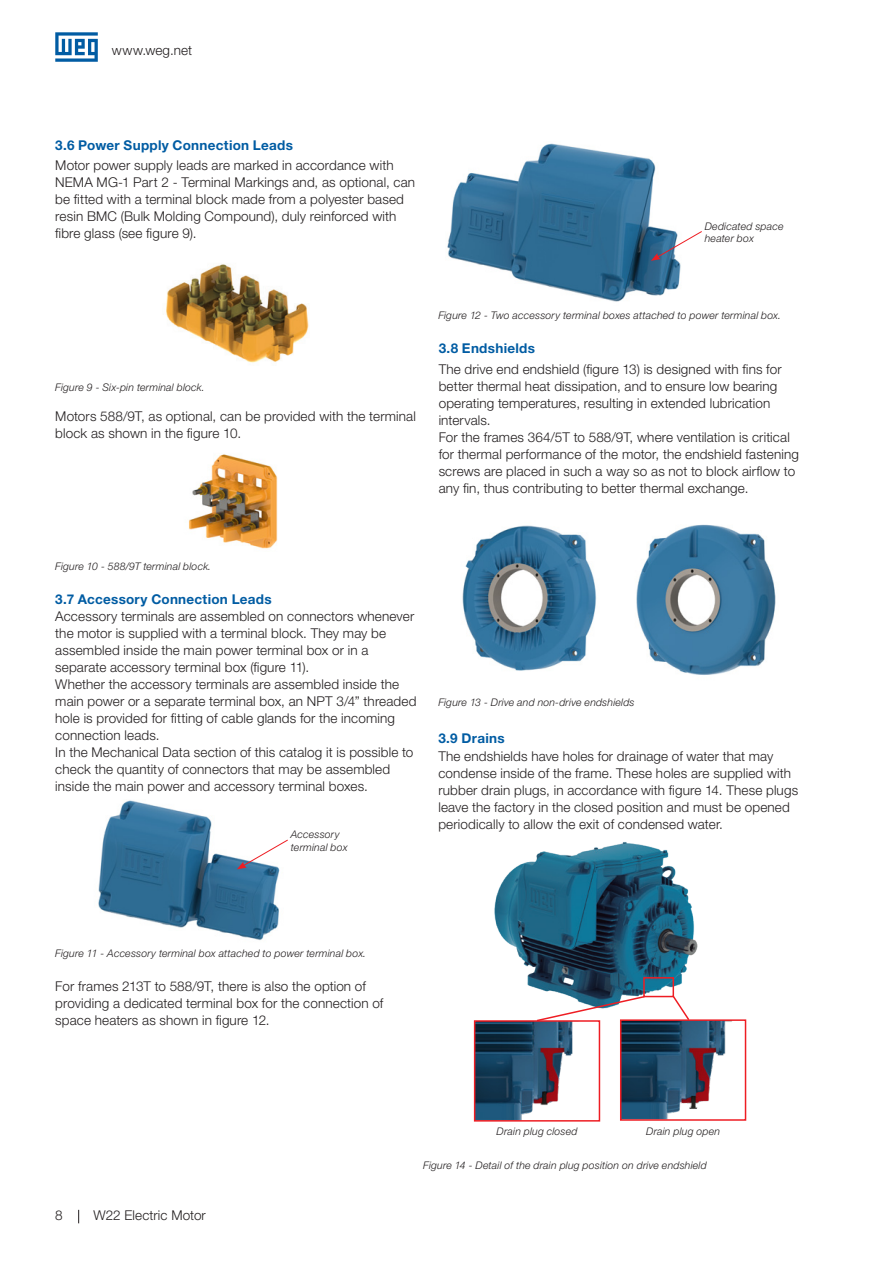
<style>
.page{position:relative;width:893px;height:1263px;background:#fff}
.page>*{position:absolute;margin:0;border:0;box-sizing:border-box;transform-origin:0 0}
._09___Copy_BLACK_HN4{font:300 13.5px/17px "Helvetica Neue LT Pro";letter-spacing:.01em;color:#231f20}
._2-TITULO{font:700 13.5px "Helvetica Neue LT Pro";letter-spacing:.02em;color:#015ca3}
._10___Caption_LEFT_H{font:italic 300 10.5px "Helvetica Neue LT Pro";letter-spacing:.02em;color:#231f20}
</style>
<div class="page">
<svg style="left:55px;top:32px;width:43px;height:30px"></svg>
<svg style="left:78px;top:1210px;width:1px;height:13px"></svg>
<img style="left:462px;top:525px;width:135px;height:146px">
<img style="left:636px;top:524px;width:140px;height:151px">
<img style="left:494px;top:842px;width:204px;height:192px">
<img style="left:166px;top:264px;width:143px;height:99px">
<img style="left:188px;top:454px;width:90px;height:95px">
<img style="left:447px;top:143px;width:234px;height:159px">
<svg style="left:651px;top:230px;width:51px;height:31px"></svg>
<img style="left:98px;top:800px;width:182px;height:140px">
<svg style="left:237px;top:839px;width:51px;height:30px"></svg>
<img style="left:477px;top:1023px;width:120px;height:95px">
<div style="left:474px;top:1020px;width:126px;height:101px;border:2px solid #ee1d23"></div>
<img style="left:623px;top:1022px;width:103px;height:96px">
<div style="left:620px;top:1019px;width:126px;height:102px;border:2px solid #ee1d23"></div>
<div style="left:643px;top:977px;width:31px;height:20px;border:2px solid #ee1d23"></div>
<svg style="left:535px;top:995px;width:111px;height:27px"></svg>
<svg style="left:671px;top:994px;width:20px;height:28px"></svg>
<p class="_09___Copy_BLACK_HN4" style="left:112px;top:42px;width:82px">www.weg.net</p>
<p class="_2-TITULO" style="left:55px;top:137px;width:239px">3.6 Power Supply Connection Leads</p>
<p class="_09___Copy_BLACK_HN4" style="left:55px;top:157px;width:340px">Motor power supply leads are marked in accordance with</p>
<p class="_09___Copy_BLACK_HN4" style="left:55px;top:174px;width:361px">NEMA MG-1 Part 2 - Terminal Markings and, as optional, can be fitted with a terminal block made from a polyester based resin BMC (Bulk Molding Compound), duly reinforced with fibre glass (see figure 9).</p>
<p class="_10___Caption_LEFT_H" style="left:705px;top:220px;width:80px">Dedicated space</p>
<p class="_10___Caption_LEFT_H" style="left:705px;top:232px;width:51px">heater box</p>
<p class="_10___Caption_LEFT_H" style="left:55px;top:381px;width:151px">Figure 9 - Six-pin terminal block.</p>
<p class="_09___Copy_BLACK_HN4" style="left:55px;top:407px;width:362px">Motors 588/9T, as optional, can be provided with the terminal block as shown in the figure 10.</p>
<p class="_10___Caption_LEFT_H" style="left:438px;top:309px;width:344px">Figure 12 - Two accessory terminal boxes attached to power terminal box.</p>
<p class="_2-TITULO" style="left:439px;top:340px;width:98px">3.8 Endshields</p>
<p class="_09___Copy_BLACK_HN4" style="left:439px;top:361px;width:344px">The drive end endshield (figure 13) is designed with fins for better thermal heat dissipation, and to ensure low bearing operating temperatures, resulting in extended lubrication intervals.</p>
<p class="_09___Copy_BLACK_HN4" style="left:439px;top:429px;width:362px">For the frames 364/5T to 588/9T, where ventilation is critical for thermal performance of the motor, the endshield fastening screws are placed in such a way so as not to block airflow to any fin, thus contributing to better thermal exchange.</p>
<p class="_10___Caption_LEFT_H" style="left:55px;top:560px;width:157px">Figure 10 - 588/9T terminal block.</p>
<p class="_2-TITULO" style="left:55px;top:590px;width:218px">3.7 Accessory Connection Leads</p>
<p class="_09___Copy_BLACK_HN4" style="left:55px;top:607px;width:360px">Accessory terminals are assembled on connectors whenever the motor is supplied with a terminal block. They may be assembled inside the main power terminal box or in a separate accessory terminal box (figure 11).</p>
<p class="_09___Copy_BLACK_HN4" style="left:55px;top:675px;width:363px">Whether the accessory terminals are assembled inside the main power or a separate terminal box, an NPT 3/4” threaded hole is provided for fitting of cable glands for the incoming connection leads.</p>
<p class="_09___Copy_BLACK_HN4" style="left:55px;top:743px;width:360px">In the Mechanical Data section of this catalog it is possible to check the quantity of connectors that may be assembled inside the main power and accessory terminal boxes.</p>
<p class="_10___Caption_LEFT_H" style="left:291px;top:828px;width:50px">Accessory</p>
<p class="_10___Caption_LEFT_H" style="left:291px;top:840px;width:58px">terminal box</p>
<p class="_10___Caption_LEFT_H" style="left:438px;top:696px;width:198px">Figure 13 - Drive and non-drive endshields</p>
<p class="_2-TITULO" style="left:438px;top:730px;width:68px">3.9 Drains</p>
<p class="_09___Copy_BLACK_HN4" style="left:438px;top:748px;width:361px">The endshields have holes for drainage of water that may condense inside of the frame. These holes are supplied with rubber drain plugs, in accordance with figure 14. These plugs leave the factory in the closed position and must be opened periodically to allow the exit of condensed water.</p>
<p class="_10___Caption_LEFT_H" style="left:55px;top:947px;width:312px">Figure 11 - Accessory terminal box attached to power terminal box.</p>
<p class="_09___Copy_BLACK_HN4" style="left:55px;top:977px;width:330px">For frames 213T to 588/9T, there is also the option of providing a dedicated terminal box for the connection of space heaters as shown in figure 12.</p>
<p class="_10___Caption_LEFT_H" style="left:496px;top:1125px;width:83px">Drain plug closed</p>
<p class="_10___Caption_LEFT_H" style="left:646px;top:1125px;width:75px">Drain plug open</p>
<p class="_09___Copy_BLACK_HN4" style="left:55px;top:1207px;width:9px">8</p>
<p class="_09___Copy_BLACK_HN4" style="left:94px;top:1207px;width:114px">W22 Electric Motor</p>
<p class="_10___Caption_LEFT_H" style="left:423px;top:1159px;width:285px">Figure 14 - Detail of the drain plug position on drive endshield</p>
</div>
